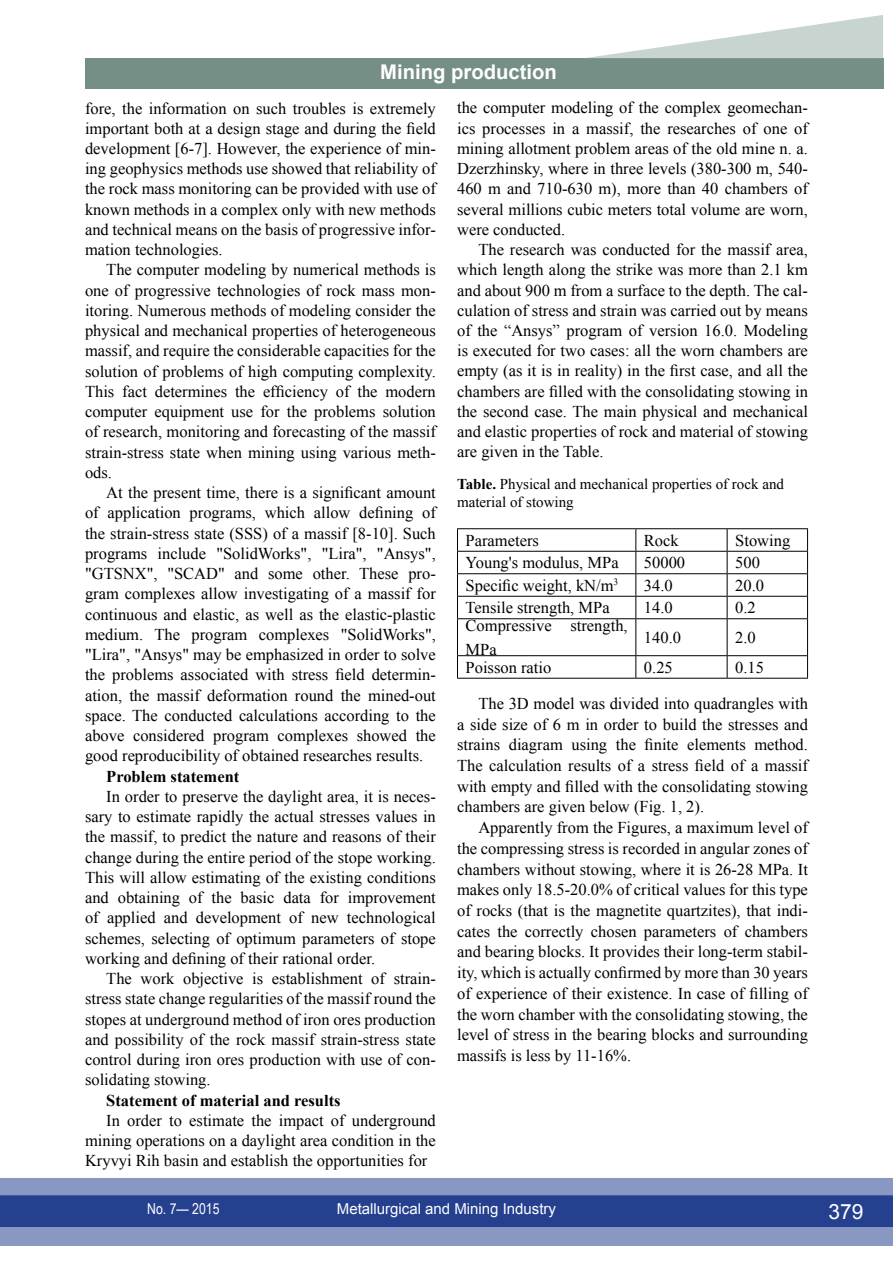
<style>
.page{position:relative;width:893px;height:1263px;background:#fff}
.page>*{position:absolute;margin:0;border:0;box-sizing:border-box;transform-origin:0 0}
.t1{font:21px "Arial";color:#fff}
.t2{font:700 20.25px "Arial";color:#fff}
.t3{font:16.5px/20.2px "Times New Roman";color:#000;text-align:justify}
.t4{font:700 16.5px "Times New Roman";color:#000}
.t5{font:15px/18px "Times New Roman";color:#000}
.t6{font:15px "Arial";color:#fff}
.t7{font:15px "Arial Narrow";color:#fff}
.s1{font-weight:700}
</style>
<div class="page">
<div style="left:0;top:1178px;width:893px;height:68px;background:#8998c2"></div>
<div style="left:0;top:1195px;width:893px;height:32px;background:#25408f;border:2px solid #25408f"></div>
<div style="left:85px;top:58px;width:798px;height:31px;background:#758f87"></div>
<svg style="left:586px;top:15px;width:297px;height:44px"></svg>
<hr style="left:457px;top:528px;width:179px;height:1px;background:#000">
<hr style="left:636px;top:528px;width:91px;height:1px;background:#000">
<hr style="left:727px;top:528px;width:81px;height:1px;background:#000">
<hr style="left:457px;top:551px;width:179px;height:1px;background:#000">
<hr style="left:636px;top:551px;width:91px;height:1px;background:#000">
<hr style="left:727px;top:551px;width:81px;height:1px;background:#000">
<hr style="left:457px;top:573px;width:179px;height:1px;background:#000">
<hr style="left:636px;top:573px;width:91px;height:1px;background:#000">
<hr style="left:727px;top:573px;width:81px;height:1px;background:#000">
<hr style="left:457px;top:596px;width:179px;height:1px;background:#000">
<hr style="left:636px;top:596px;width:91px;height:1px;background:#000">
<hr style="left:727px;top:596px;width:81px;height:1px;background:#000">
<hr style="left:457px;top:618px;width:179px;height:1px;background:#000">
<hr style="left:636px;top:618px;width:91px;height:1px;background:#000">
<hr style="left:727px;top:618px;width:81px;height:1px;background:#000">
<hr style="left:457px;top:655px;width:179px;height:1px;background:#000">
<hr style="left:636px;top:655px;width:91px;height:1px;background:#000">
<hr style="left:727px;top:655px;width:81px;height:1px;background:#000">
<hr style="left:457px;top:678px;width:179px;height:1px;background:#000">
<hr style="left:636px;top:678px;width:91px;height:1px;background:#000">
<hr style="left:727px;top:678px;width:81px;height:1px;background:#000">
<svg style="left:457px;top:529px;width:1px;height:89px"></svg>
<hr style="left:457px;top:619px;width:1px;height:36px;background:#000">
<svg style="left:457px;top:656px;width:1px;height:22px"></svg>
<svg style="left:635px;top:529px;width:1px;height:89px"></svg>
<svg style="left:727px;top:529px;width:1px;height:89px"></svg>
<svg style="left:807px;top:529px;width:1px;height:89px"></svg>
<hr style="left:635px;top:619px;width:1px;height:36px;background:#000">
<hr style="left:727px;top:619px;width:1px;height:36px;background:#000">
<hr style="left:807px;top:619px;width:1px;height:36px;background:#000">
<svg style="left:635px;top:656px;width:1px;height:22px"></svg>
<svg style="left:727px;top:656px;width:1px;height:22px"></svg>
<svg style="left:807px;top:656px;width:1px;height:22px"></svg>
<p class="t2" style="left:380px;top:58px;width:178px">Mining production</p>
<p class="t3" style="left:85px;top:98px;width:352px">fore, the information on such troubles is extremely important both at a design stage and during the field development [6-7]. However, the experience of min&shy;ing geophysics methods use showed that reliability of the rock mass monitoring can be provided with use of known methods in a complex only with new methods and technical means on the basis of progressive infor&shy;mation technologies.</p>
<p class="t3" style="left:85px;top:260px;width:352px;text-indent:21px">The computer modeling by numerical methods is one of progressive technologies of rock mass mon&shy;itoring. Numerous methods of modeling consider the physical and mechanical properties of heterogeneous massif, and require the considerable capacities for the solution of problems of high computing complexity.<br>This fact determines the efficiency of the modern computer equipment use for the problems solution of research, monitoring and forecasting of the massif strain-stress state when mining using various meth&shy;ods.</p>
<p class="t3" style="left:85px;top:482px;width:352px;text-indent:21px">At the present time, there is a significant amount of application programs, which allow defining of the strain-stress state (SSS) of a massif [8-10]. Such programs include "SolidWorks", "Lira", "Ansys", "GTSNX", "SCAD" and some other. These pro&shy;gram complexes allow investigating of a massif for continuous and elastic, as well as the elastic-plastic medium. The program complexes "SolidWorks", "Lira", "Ansys" may be emphasized in order to solve the problems associated with stress field determin&shy;ation, the massif deformation round the mined-out space. The conducted calculations according to the above considered program complexes showed the good reproducibility of obtained researches results.</p>
<p class="t4" style="left:106px;top:765px;width:135px">Problem statement</p>
<p class="t3" style="left:85px;top:786px;width:352px;text-indent:21px">In order to preserve the daylight area, it is neces&shy;sary to estimate rapidly the actual stresses values in the massif, to predict the nature and reasons of their change during the entire period of the stope working.<br>This will allow estimating of the existing conditions and obtaining of the basic data for improvement of applied and development of new technological schemes, selecting of optimum parameters of stope working and defining of their rational order.</p>
<p class="t3" style="left:85px;top:968px;width:352px;text-indent:21px">The work objective is establishment of strain&shy;stress state change regularities of the massif round the stopes at underground method of iron ores production and possibility of the rock massif strain-stress state control during iron ores production with use of con&shy;solidating stowing.</p>
<p class="t4" style="left:106px;top:1089px;width:236px">Statement of material and results</p>
<p class="t3" style="left:85px;top:1110px;width:352px;text-indent:21px">In order to estimate the impact of underground mining operations on a daylight area condition in the Kryvyi Rih basin and establish the opportunities for</p>
<p class="t3" style="left:457px;top:97px;width:352px">the computer modeling of the complex geomechan&shy;ics processes in a massif, the researches of one of mining allotment problem areas of the old mine n. a.<br>Dzerzhinsky, where in three levels (380-300 m, 540- 460 m and 710-630 m), more than 40 chambers of several millions cubic meters total volume are worn, were conducted.</p>
<p class="t3" style="left:457px;top:239px;width:352px;text-indent:21px">The research was conducted for the massif area, which length along the strike was more than 2.1 km and about 900 m from a surface to the depth. The cal&shy;culation of stress and strain was carried out by means of the “Ansys” program of version 16.0. Modeling is executed for two cases: all the worn chambers are empty (as it is in reality) in the first case, and all the chambers are filled with the consolidating stowing in the second case. The main physical and mechanical and elastic properties of rock and material of stowing are given in the Table.</p>
<p class="t5" style="left:457px;top:474px;width:328px"><span class="s1">Table.</span> Physical and mechanical properties of rock and material of stowing</p>
<p class="t3" style="left:466px;top:530px;width:75px">Parameters</p>
<p class="t3" style="left:644px;top:530px;width:36px">Rock</p>
<p class="t3" style="left:735px;top:530px;width:57px">Stowing</p>
<p class="t3" style="left:466px;top:552px;width:155px">Young's modulus, MPa</p>
<p class="t3" style="left:644px;top:552px;width:43px">50000</p>
<p class="t3" style="left:735px;top:552px;width:26px">500</p>
<p class="t3" style="left:466px;top:575px;width:154px">Specific weight, kN/m<sup>3</sup></p>
<p class="t3" style="left:644px;top:575px;width:30px">34.0</p>
<p class="t3" style="left:735px;top:575px;width:30px">20.0</p>
<p class="t3" style="left:466px;top:597px;width:146px">Tensile strength, MPa</p>
<p class="t3" style="left:644px;top:597px;width:30px">14.0</p>
<p class="t3" style="left:735px;top:597px;width:22px">0.2</p>
<p class="t3" style="left:466px;top:612px;width:164px;line-height:24.8px">Compressive strength,<br>MPa</p>
<p class="t3" style="left:644px;top:627px;width:39px">140.0</p>
<p class="t3" style="left:735px;top:627px;width:22px">2.0</p>
<p class="t3" style="left:466px;top:657px;width:87px">Poisson ratio</p>
<p class="t3" style="left:644px;top:657px;width:30px">0.25</p>
<p class="t3" style="left:478px;top:649px;width:331px;line-height:36.2px;text-indent:257px">0.15<br>The 3D model was divided into quadrangles with</p>
<p class="t3" style="left:457px;top:713px;width:352px;line-height:20.7px">a side size of 6 m in order to build the stresses and strains diagram using the finite elements method.<br>The calculation results of a stress field of a massif with empty and filled with the consolidating stowing chambers are given below (Fig. 1, 2).</p>
<p class="t3" style="left:457px;top:817px;width:352px;line-height:20.7px;text-indent:21px">Apparently from the Figures, a maximum level of the compressing stress is recorded in angular zones of chambers without stowing, where it is 26-28 MPa. It makes only 18.5-20.0% of critical values for this type of rocks (that is the magnetite quartzites), that indi&shy;cates the correctly chosen parameters of chambers and bearing blocks. It provides their long-term stabil&shy;ity, which is actually confirmed by more than 30 years of experience of their existence. In case of filling of the worn chamber with the consolidating stowing, the level of stress in the bearing blocks and surrounding massifs is less by 11-16%.</p>
<p class="t7" style="left:147px;top:1198px;width:74px">No. 7— 2015</p>
<p class="t6" style="left:337px;top:1199px;width:221px">Metallurgical and Mining Industry</p>
<p class="t1" style="left:828px;top:1197px;width:37px">379</p>
</div>
